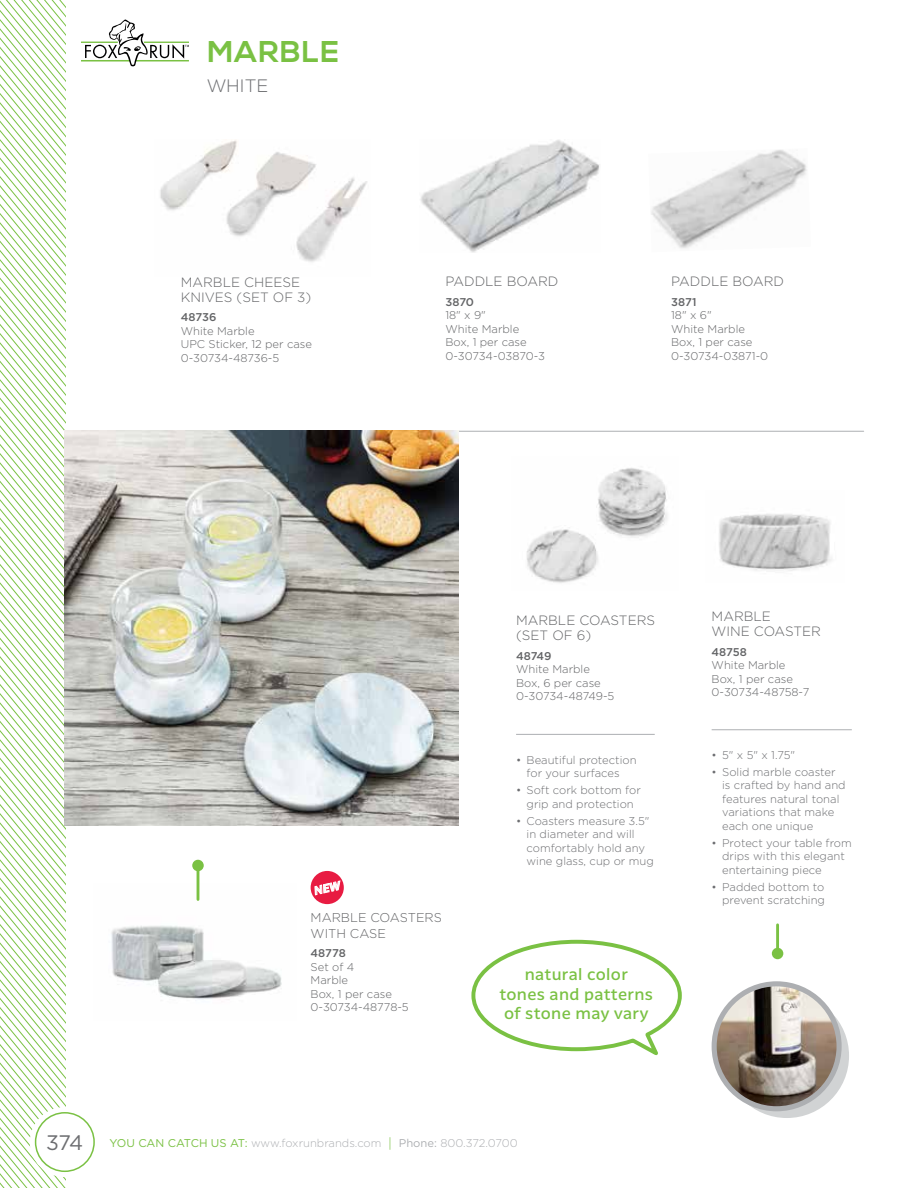
<style>
.page{position:relative;width:918px;height:1188px;background:#fff}
.page>*{position:absolute;margin:0;border:0;box-sizing:border-box;transform-origin:0 0}
.t1{font:700 30px "Nexa";letter-spacing:.04em;color:#7ac143}
.t2{font:300 18px "Nexa";letter-spacing:.04em;color:#6d6e71}
.t3{font:500 15.75px/19.4px "Latina Essential";letter-spacing:.02em;color:#7ac143;text-align:center}
.t4{font:300 13.5px/15px "Gotham";color:#636466}
.t5{font:300 12.75px/15.3px "Gotham";color:#636466}
.t6{font:300 11.25px/13.5px "Gotham";color:#6d6e71}
.t7{font:300 11.25px/13.5px "Gotham";color:#636466}
.t8{font:300 11.25px "Gotham";color:#adafb2}
.t9{font:500 11.25px "Gotham";letter-spacing:-.01em;color:#636466}
.s1{font-weight:400;font-size:21px;color:#6d6e71}
.s2{font-weight:400;color:#7ac143}
.s3{font-size:13.5px;color:#7ac143}
.s4{font-weight:400}
</style>
<div class="page">
<svg style="left:0;top:0;width:65px;height:1188px"></svg>
<svg style="left:81px;top:19px;width:108px;height:47px"></svg>
<hr style="left:144px;top:42px;width:45px;height:1px;background:#7ac143">
<div style="left:30px;top:1107px;width:70px;height:70px;background:#fff;border-radius:50%"></div>
<div style="left:35px;top:1112px;width:60px;height:60px;border:2px solid #7ac143;border-radius:50%"></div>
<hr style="left:66px;top:431px;width:798px;height:1px;background:#adafb2">
<img style="left:420px;top:140px;width:180px;height:112px">
<img style="left:651px;top:150px;width:156px;height:99px">
<img style="left:160px;top:140px;width:207px;height:122px">
<svg style="left:471px;top:939px;width:211px;height:117px"></svg>
<img style="left:111px;top:884px;width:171px;height:116px">
<div style="left:311px;top:871px;width:33px;height:33px;background:#e81b42;border-radius:50%"></div>
<hr style="left:197px;top:865px;width:2px;height:34px;background:#7ac143">
<div style="left:192px;top:860px;width:12px;height:11px;background:#7ac143;border-radius:50%"></div>
<img style="left:65px;top:431px;width:394px;height:394px">
<hr style="left:516px;top:734px;width:139px;height:1px;background:#adafb2">
<img style="left:527px;top:468px;width:140px;height:115px">
<hr style="left:712px;top:729px;width:140px;height:1px;background:#adafb2">
<img style="left:719px;top:514px;width:113px;height:57px">
<div style="left:725px;top:994px;width:124px;height:124px;background:#d1d3d4;border-radius:50%"></div>
<img style="left:714px;top:984px;width:125px;height:123px">
<div style="left:712px;top:981px;width:130px;height:130px;border:5px solid #adafb2;border-radius:50%"></div>
<hr style="left:776px;top:925px;width:3px;height:28px;background:#7ac143">
<div style="left:772px;top:948px;width:11px;height:11px;background:#7ac143;border-radius:50%"></div>
<svg style="left:314px;top:881px;width:28px;height:15px"></svg>
<h1 class="t1" style="left:207px;top:34px;width:133px">MARBLE</h1>
<h2 class="t2" style="left:207px;top:76px;width:62px">WHITE</h2>
<p class="t4" style="left:181px;top:274px;width:132px">MARBLE CHEESE<br>KNIVES (SET OF 3)</p>
<p class="t9" style="left:181px;top:311px;width:37px">48736</p>
<p class="t7" style="left:181px;top:324px;width:133px">White Marble<br>UPC Sticker, 12 per case<br>0-30734-48736-5</p>
<p class="t4" style="left:445px;top:274px;width:114px">PADDLE BOARD</p>
<p class="t9" style="left:445px;top:295px;width:30px">3870</p>
<p class="t7" style="left:445px;top:308px;width:101px">18" x 9"<br>White Marble<br>Box, 1 per case<br>0-30734-03870-3</p>
<p class="t4" style="left:671px;top:274px;width:114px">PADDLE BOARD</p>
<p class="t9" style="left:671px;top:295px;width:27px">3871</p>
<p class="t7" style="left:671px;top:308px;width:99px">18" x 6"<br>White Marble<br>Box, 1 per case<br>0-30734-03871-0</p>
<p class="t4" style="left:516px;top:613px;width:141px">MARBLE COASTERS (SET OF 6)</p>
<p class="t9" style="left:516px;top:649px;width:37px">48749</p>
<p class="t7" style="left:516px;top:662px;width:100px">White Marble<br>Box, 6 per case<br>0-30734-48749-5</p>
<p class="t5" style="left:311px;top:910px;width:133px">MARBLE COASTERS<br>WITH CASE</p>
<p class="t9" style="left:311px;top:947px;width:37px">48778</p>
<p class="t7" style="left:311px;top:960px;width:100px">Set of 4<br>Marble<br>Box, 1 per case<br>0-30734-48778-5</p>
<p class="t6" style="left:516px;top:753px;width:122px;text-align:center">• Beautiful protection for your surfaces</p>
<p class="t6" style="left:516px;top:783px;width:126px;text-align:center">• Soft cork bottom for grip and protection</p>
<p class="t6" style="left:527px;top:814px;width:129px;text-indent:-10px">• Coasters measure 3.5" in diameter and will comfortably hold any wine glass, cup or mug</p>
<h3 class="t3" style="left:499px;top:965px;width:155px">natural color<br>tones and patterns of stone may vary</h3>
<p class="t8" style="left:46px;top:1137px;width:473px"><span class="s1">374</span> <span class="s2">YOU CAN CATCH US AT:</span> www.foxrunbrands.com <span class="s3">|</span> <span class="s4">Phone:</span> 800.372.0700</p>
<p class="t4" style="left:712px;top:608px;width:111px">MARBLE<br>WINE COASTER</p>
<p class="t9" style="left:712px;top:645px;width:37px">48758</p>
<p class="t7" style="left:712px;top:658px;width:99px">White Marble<br>Box, 1 per case<br>0-30734-48758-7</p>
<p class="t6" style="left:712px;top:748px;width:85px">• 5" x 5" x 1.75"</p>
<p class="t6" style="left:722px;top:765px;width:125px;text-indent:-10px">• Solid marble coaster is crafted by hand and features natural tonal variations that make each one unique</p>
<p class="t6" style="left:722px;top:836px;width:131px;text-indent:-10px">• Protect your table from drips with this elegant entertaining piece</p>
<p class="t6" style="left:712px;top:880px;width:115px;text-align:right">• Padded bottom to prevent scratching</p>
</div>
